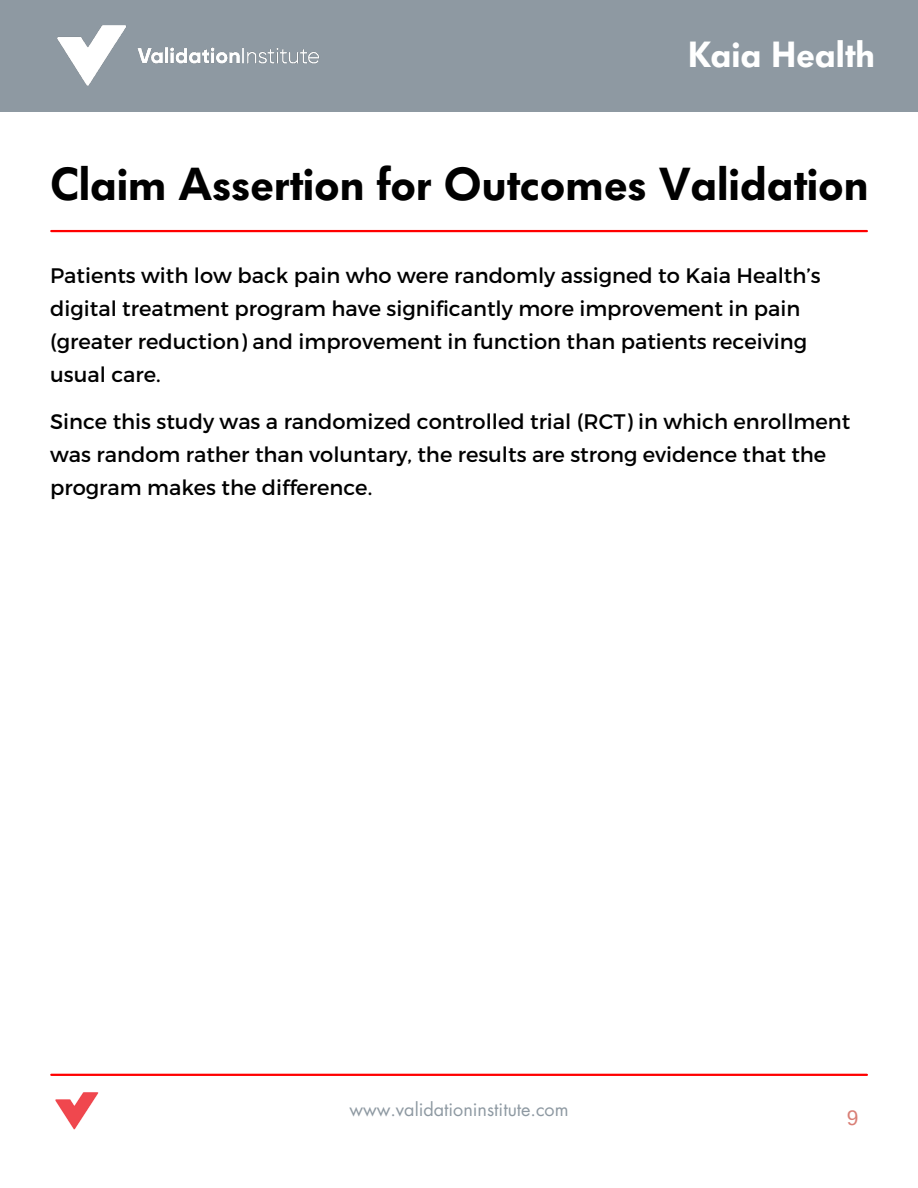
<style>
.page{position:relative;width:918px;height:1188px;background:#fff}
.page>*{position:absolute;margin:0;border:0;box-sizing:border-box;transform-origin:0 0}
.t1{font:600 45.75px "Futura BQ";color:#000}
.t2{font:600 36px "Futura BQ";color:#fff}
.t3{font:21px/33px "Montserrat";color:#000}
.t4{font:21px "Arimo";color:#d97f76}
.t5{font:18px "Futura LT";color:#8e99a2}
</style>
<div class="page">
<div style="left:0;top:0;width:918px;height:112px;background:#8e99a2"></div>
<img style="left:57px;top:25px;width:262px;height:61px">
<hr style="left:51px;top:1074px;width:816px;height:2px;background:#f00">
<img style="left:55px;top:1092px;width:44px;height:38px">
<hr style="left:51px;top:230px;width:816px;height:2px;background:#f00">
<p class="t2" style="left:688px;top:33px;width:188px">Kaia Health</p>
<p class="t1" style="left:50px;top:157px;width:820px">Claim Assertion for Outcomes Validation</p>
<p class="t3" style="left:50px;top:258px;width:772px">Patients with low back pain who were randomly assigned to Kaia Health’s digital treatment program have significantly more improvement in pain (greater reduction) and improvement in function than patients receiving usual care.</p>
<p class="t3" style="left:50px;top:404px;width:802px">Since this study was a randomized controlled trial (RCT) in which enrollment was random rather than voluntary, the results are strong evidence that the program makes the difference.</p>
<p class="t5" style="left:349px;top:1098px;width:221px">www.validationinstitute.com</p>
<p class="t4" style="left:847px;top:1106px;width:13px">9</p>
</div>
